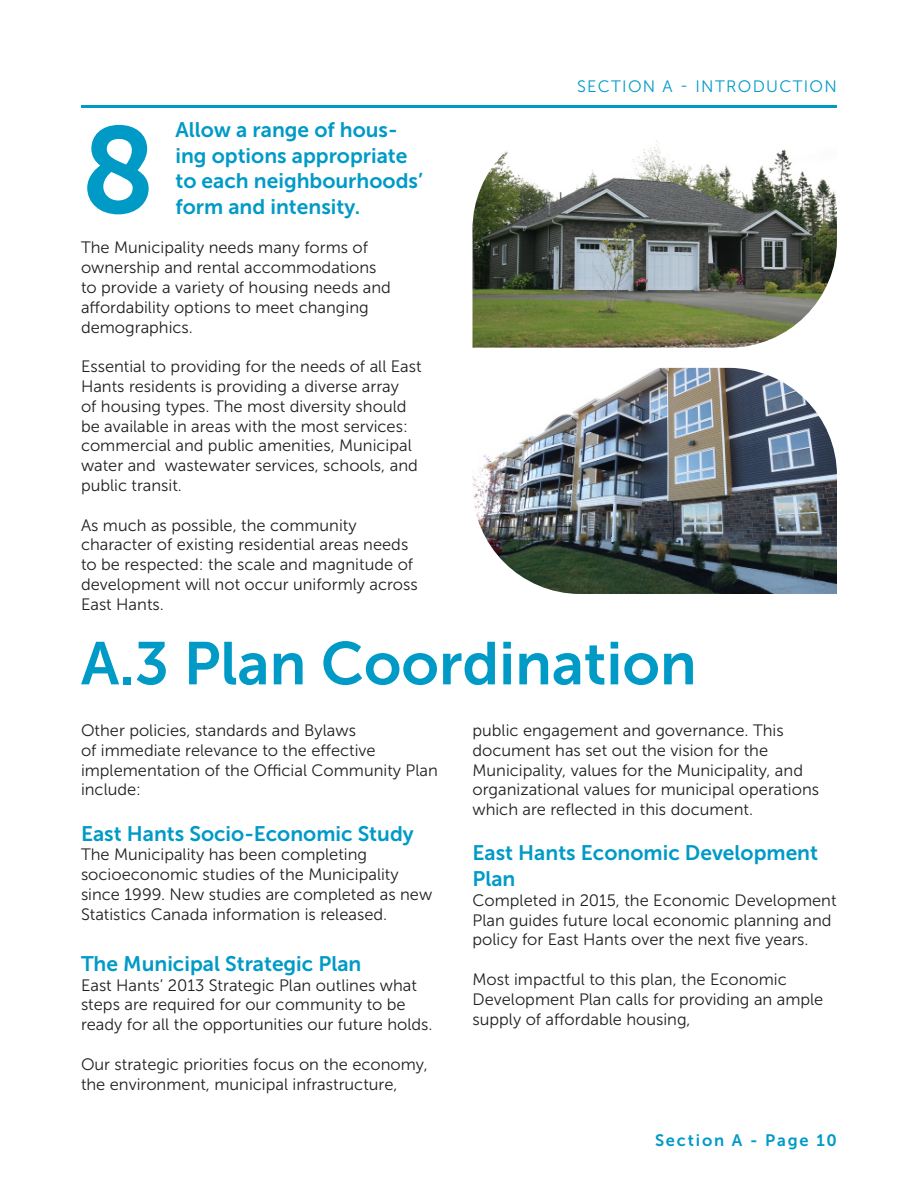
<style>
.page{position:relative;width:918px;height:1188px;background:#fff}
.page>*{position:absolute;margin:0;border:0;box-sizing:border-box;transform-origin:0 0}
.t1{font:121.95px "Museo Sans 700";color:#009ac7}
.Part_Header{font:60px "Museo Sans 700";color:#009ac7}
.Chapter_Header_Blue_Bold{font:21px/25.5px "Museo Sans 700";color:#009ac7}
.t2{font:16.5px/19.8px "Museo Sans 300";color:#231f20}
.t3{font:16.5px "Museo Sans 300";letter-spacing:.08em;color:#009ac7}
.t4{font:16.5px "Museo Sans 700";letter-spacing:.11em;color:#009ac7}
</style>
<div class="page">
<hr style="left:81px;top:105px;width:756px;height:3px;background:#009ac7">
<img style="left:472px;top:141px;width:365px;height:207px">
<img style="left:472px;top:368px;width:365px;height:226px">
<p class="Chapter_Header_Blue_Bold" style="left:176px;top:117px;width:249px">Allow a range of hous&shy;ing options appropriate to each neighbourhoods’ form and intensity.</p>
<p class="t2" style="left:81px;top:238px;width:311px">The Municipality needs many forms of ownership and rental accommodations to provide a variety of housing needs and affordability options to meet changing demographics.</p>
<p class="t2" style="left:81px;top:357px;width:342px">Essential to providing for the needs of all East Hants residents is providing a diverse array<br>of housing types. The most diversity should be available in areas with the most services: commercial and public amenities, Municipal water and wastewater services, schools, and public transit.</p>
<p class="t2" style="left:81px;top:515px;width:338px">As much as possible, the community character of existing residential areas needs to be respected: the scale and magnitude of development will not occur uniformly across East Hants.</p>
<p class="t1" style="left:81px;top:103px;width:76px">8</p>
<p class="t3" style="left:577px;top:78px;width:261px">SECTION A - INTRODUCTION</p>
<p class="Part_Header" style="left:81px;top:630px;width:617px">A.3 Plan Coordination</p>
<p class="t2" style="left:81px;top:721px;width:358px">Other policies, standards and Bylaws<br>of immediate relevance to the effective implementation of the Official Community Plan include:</p>
<p class="Chapter_Header_Blue_Bold" style="left:81px;top:821px;width:334px">East Hants Socio-Economic Study</p>
<p class="t2" style="left:81px;top:845px;width:353px">The Municipality has been completing socioeconomic studies of the Municipality since 1999. New studies are completed as new Statistics Canada information is released.</p>
<p class="Chapter_Header_Blue_Bold" style="left:81px;top:951px;width:282px">The Municipal Strategic Plan</p>
<p class="t2" style="left:81px;top:975px;width:353px">East Hants’ 2013 Strategic Plan outlines what steps are required for our community to be ready for all the opportunities our future holds.</p>
<p class="t2" style="left:81px;top:1054px;width:348px">Our strategic priorities focus on the economy, the environment, municipal infrastructure,</p>
<p class="t2" style="left:472px;top:721px;width:348px">public engagement and governance. This document has set out the vision for the Municipality, values for the Municipality, and organizational values for municipal operations which are reflected in this document.</p>
<p class="Chapter_Header_Blue_Bold" style="left:472px;top:840px;width:347px">East Hants Economic Development<br>Plan</p>
<p class="t2" style="left:472px;top:890px;width:366px">Completed in 2015, the Economic Development<br>Plan guides future local economic planning and policy for East Hants over the next five years.</p>
<p class="t2" style="left:472px;top:970px;width:352px">Most impactful to this plan, the Economic<br>Development Plan calls for providing an ample supply of affordable housing,</p>
<p class="t4" style="left:655px;top:1131px;width:183px">Section A - Page 10</p>
</div>
